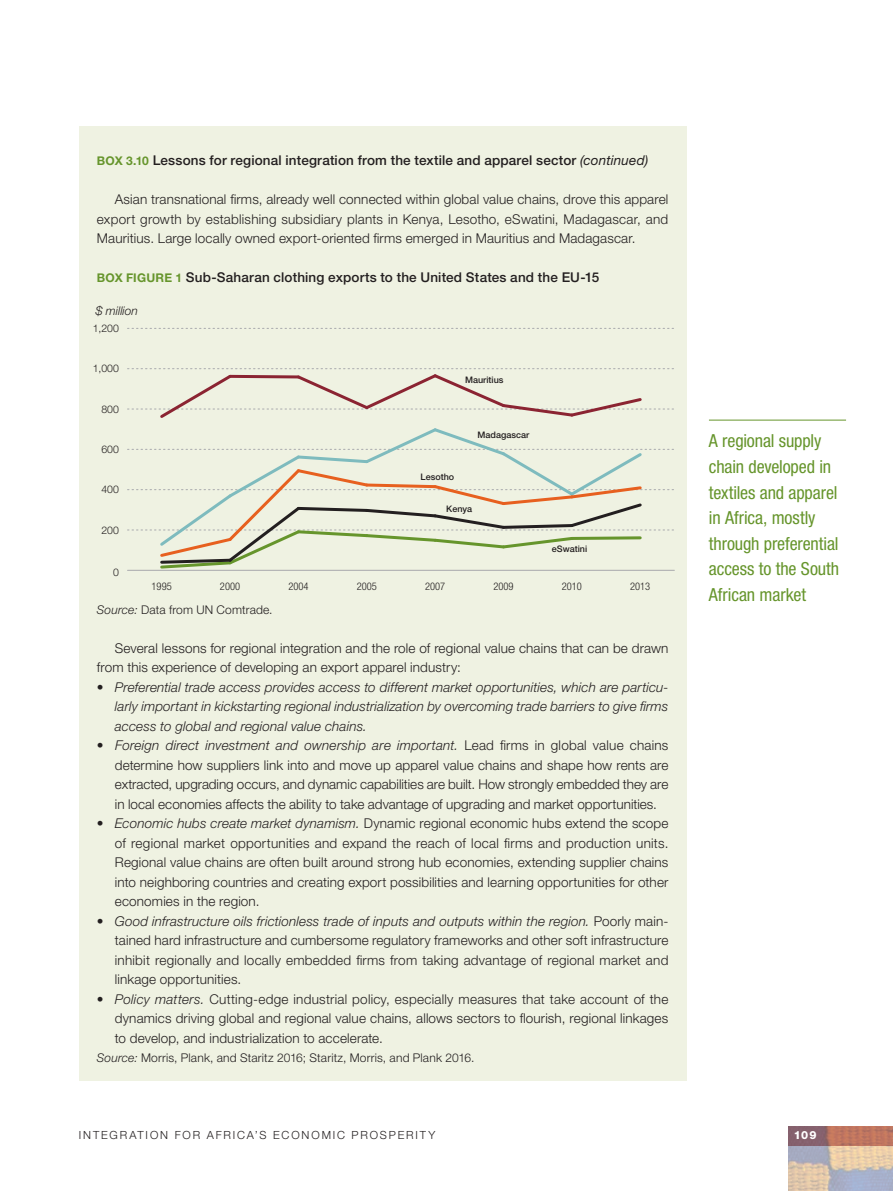
<style>
.page{position:relative;width:893px;height:1191px;background:#fff}
.page>*{position:absolute;margin:0;border:0;box-sizing:border-box;transform-origin:0 0}
.t1{font:condensed 18px/25.5px "Helvetica Neue LT Std";letter-spacing:-.005em;color:#66952c}
.t2{font:300 13.5px/19.5px "Helvetica Neue LT Std";letter-spacing:.01em;color:#231f20;text-align:justify}
.t3{font:italic 300 13.5px/19.5px "Helvetica Neue LT Std";letter-spacing:.01em;color:#231f20;text-align:justify}
.t4{font:500 13.5px "Helvetica Neue LT Std";letter-spacing:.01em;color:#231f20}
.t5{font:300 12px "Helvetica Neue LT Std";letter-spacing:.015em;color:#231f20}
.t6{font:italic 300 12px "Helvetica Neue LT Std";color:#231f20}
.t7{font:300 11.25px "Helvetica Neue LT Std";color:#231f20}
.t8{font:800 11.25px "Helvetica Neue LT Std";color:#fff}
.t9{font:300 condensed 10.5px "Helvetica Neue LT Std";color:#231f20}
.t10{font:300 10.5px "Helvetica Neue LT Std";color:#231f20}
.t11{font:500 9px "Helvetica Neue LT Std";color:#231f20}
.s1{font-weight:700;font-size:12px;color:#66952c}
.s2{font-weight:400;font-style:italic}
.s3{font-style:italic}
.s4{font-style:normal}
</style>
<div class="page">
<img style="left:788px;top:1146px;width:105px;height:45px">
<svg style="left:788px;top:1126px;width:105px;height:20px;background:#a96d64"></svg>
<hr style="left:709px;top:420px;width:137px;height:1px;background:#66952c">
<div style="left:79px;top:126px;width:607px;height:954px;background:#eff2e2"></div>
<hr style="left:128px;top:570px;width:546px;height:1px;background:#a8a9ad">
<svg style="left:128px;top:328px;width:546px;height:1px"></svg>
<svg style="left:128px;top:368px;width:546px;height:50px"></svg>
<svg style="left:128px;top:428px;width:546px;height:142px"></svg>
<p class="t4" style="left:97px;top:152px;width:553px"><span class="s1">BOX 3.10</span> Lessons for regional integration from the textile and apparel sector <span class="s2">(continued)</span></p>
<p class="t2" style="left:97px;top:189px;width:573px;text-indent:18px">Asian transnational firms, already well connected within global value chains, drove this apparel export growth by establishing subsidiary plants in Kenya, Lesotho, eSwatini, Madagascar, and Mauritius. Large locally owned export-oriented firms emerged in Mauritius and Madagascar.</p>
<p class="t4" style="left:97px;top:269px;width:504px"><span class="s1">BOX FIGURE 1</span> Sub-Saharan clothing exports to the United States and the EU-15</p>
<p class="t6" style="left:96px;top:304px;width:43px">$ million</p>
<p class="t10" style="left:93px;top:322px;width:28px">1,200</p>
<p class="t10" style="left:93px;top:362px;width:28px">1,000</p>
<p class="t10" style="left:101px;top:402px;width:19px">800</p>
<p class="t10" style="left:101px;top:443px;width:19px">600</p>
<p class="t10" style="left:101px;top:483px;width:19px">400</p>
<p class="t10" style="left:101px;top:523px;width:19px">200</p>
<p class="t10" style="left:113px;top:566px;width:7px">0</p>
<p class="t11" style="left:465px;top:375px;width:40px">Mauritius</p>
<p class="t11" style="left:477px;top:430px;width:53px">Madagascar</p>
<p class="t11" style="left:421px;top:472px;width:35px">Lesotho</p>
<p class="t11" style="left:446px;top:503px;width:28px">Kenya</p>
<p class="t11" style="left:552px;top:544px;width:37px">eSwatini</p>
<p class="t9" style="left:152px;top:580px;width:22px">1995</p>
<p class="t9" style="left:220px;top:580px;width:22px">2000</p>
<p class="t9" style="left:288px;top:580px;width:22px">2004</p>
<p class="t9" style="left:357px;top:580px;width:22px">2005</p>
<p class="t9" style="left:425px;top:580px;width:22px">2007</p>
<p class="t9" style="left:493px;top:580px;width:22px">2009</p>
<p class="t9" style="left:562px;top:580px;width:22px">2010</p>
<p class="t9" style="left:630px;top:580px;width:22px">2013</p>
<p class="t5" style="left:97px;top:602px;width:177px"><span class="s3">Source:</span> Data from UN Comtrade.</p>
<p class="t2" style="left:97px;top:638px;width:573px;text-indent:18px">Several lessons for regional integration and the role of regional value chains that can be drawn from this experience of developing an export apparel industry:</p>
<p class="t3" style="left:115px;top:677px;width:555px;text-indent:-18px"><span class="s4">•</span> Preferential trade access provides access to different market opportunities, which are particu&shy;larly important in kickstarting regional industrialization by overcoming trade barriers to give firms access to global and regional value chains.</p>
<p class="t2" style="left:115px;top:735px;width:555px;text-indent:-18px">• <span class="s3">Foreign direct investment and ownership are important.</span> Lead firms in global value chains determine how suppliers link into and move up apparel value chains and shape how rents are extracted, upgrading occurs, and dynamic capabilities are built. How strongly embedded they are in local economies affects the ability to take advantage of upgrading and market opportunities.</p>
<p class="t2" style="left:115px;top:813px;width:555px;text-indent:-18px">• <span class="s3">Economic hubs create market dynamism.</span> Dynamic regional economic hubs extend the scope of regional market opportunities and expand the reach of local firms and production units.<br>Regional value chains are often built around strong hub economies, extending supplier chains into neighboring countries and creating export possibilities and learning opportunities for other economies in the region.</p>
<p class="t2" style="left:115px;top:911px;width:555px;text-indent:-18px">• <span class="s3">Good infrastructure oils frictionless trade of inputs and outputs within the region.</span> Poorly main&shy;tained hard infrastructure and cumbersome regulatory frameworks and other soft infrastructure inhibit regionally and locally embedded firms from taking advantage of regional market and linkage opportunities.</p>
<p class="t2" style="left:115px;top:989px;width:555px;text-indent:-18px">• <span class="s3">Policy matters.</span> Cutting-edge industrial policy, especially measures that take account of the dynamics driving global and regional value chains, allows sectors to flourish, regional linkages to develop, and industrialization to accelerate.</p>
<p class="t5" style="left:97px;top:1050px;width:379px"><span class="s3">Source:</span> Morris, Plank, and Staritz 2016; Staritz, Morris, and Plank 2016.</p>
<h1 class="t1" style="left:709px;top:428px;width:132px">A regional supply chain developed in textiles and apparel in Africa, mostly through preferential access to the South<br>African market</h1>
<p class="t7" style="left:79px;top:1128px;width:14px">Integration</p>
<p class="t7" style="left:175px;top:1128px;width:10px">for</p>
<p class="t7" style="left:207px;top:1128px;width:18px">Africa</p>
<p class="t7" style="left:255px;top:1128px;width:29px">’s economic</p>
<p class="t7" style="left:352px;top:1128px;width:10px">prosperity</p>
<p class="t8" style="left:794px;top:1128px;width:24px">109</p>
</div>
